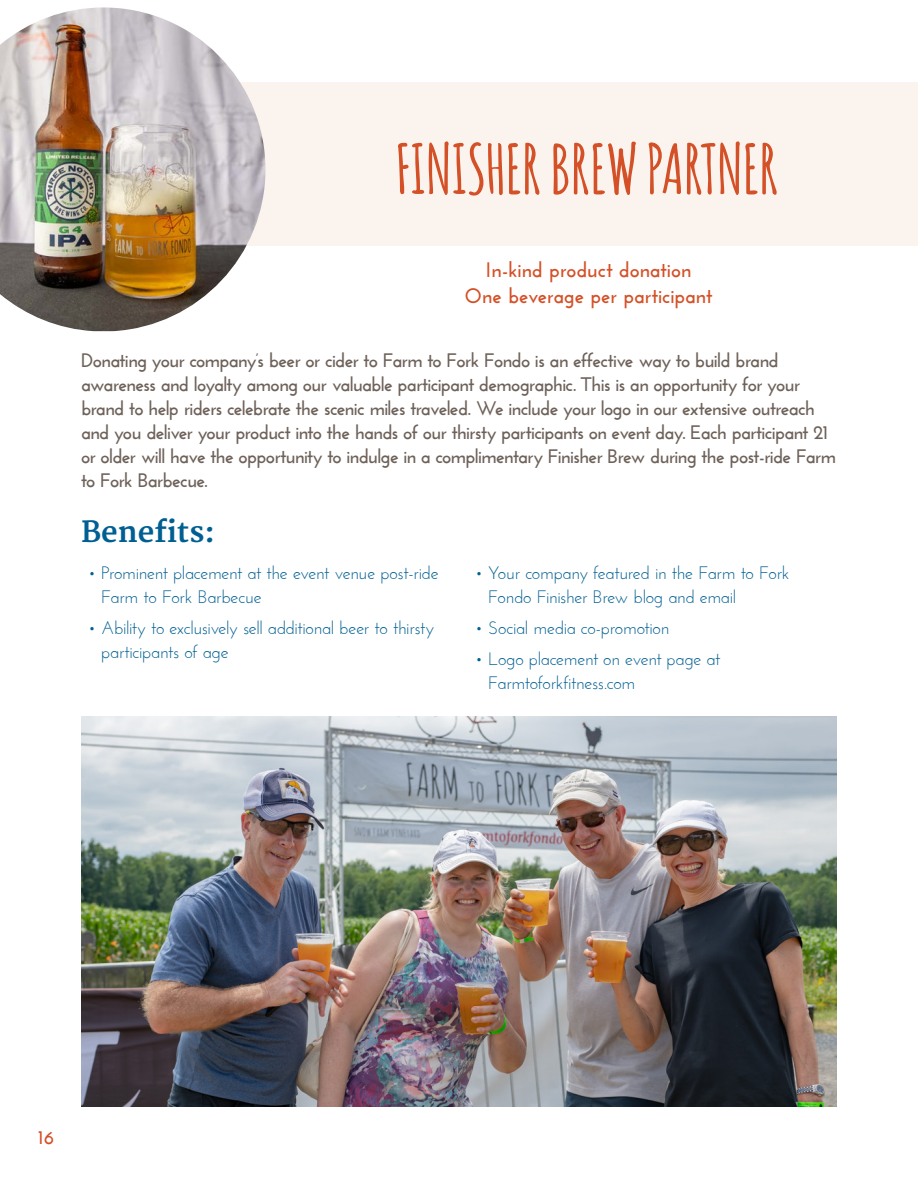
<style>
.page{position:relative;width:918px;height:1188px;background:#fff}
.page>*{position:absolute;margin:0;border:0;box-sizing:border-box;transform-origin:0 0}
.t1{font:700 67.5px "Amatic";letter-spacing:.02em;color:#d45027}
.t2{font:700 28.5px "Merriweather";color:#005f92}
.t3{font:700 21px "Josefin Sans";letter-spacing:-.01em;color:#d45027}
.t4{font:700 19.5px/24px "Josefin Sans";letter-spacing:-.04em;color:#6d6159}
.t5{font:700 19.5px "Josefin Sans";color:#d45027}
.t6{font:18px/24px "Josefin Sans";letter-spacing:-.03em;color:#005f92}
</style>
<div class="page">
<div style="left:196px;top:82px;width:722px;height:163px;background:#fbf4ee"></div>
<img style="left:0;top:7px;width:265px;height:324px">
<img style="left:81px;top:716px;width:755px;height:391px">
<p class="t1" style="left:397px;top:121px;width:383px">FINISHER BREW PARTNER</p>
<p class="t3" style="left:486px;top:257px;width:207px">In-kind product donation</p>
<p class="t3" style="left:464px;top:283px;width:249px">One beverage per participant</p>
<p class="t4" style="left:81px;top:348px;width:757px">Donating your company’s beer or cider to Farm to Fork Fondo is an effective way to build brand awareness and loyalty among our valuable participant demographic. This is an opportunity for your brand to help riders celebrate the scenic miles traveled. We include your logo in our extensive outreach and you deliver your product into the hands of our thirsty participants on event day. Each participant 21 or older will have the opportunity to indulge in a complimentary Finisher Brew during the post-ride Farm to Fork Barbecue.</p>
<p class="t2" style="left:81px;top:515px;width:135px">Benefits:</p>
<p class="t6" style="left:101px;top:561px;width:339px;text-indent:-14px">• Prominent placement at the event venue post-ride<br>Farm to Fork Barbecue</p>
<p class="t6" style="left:101px;top:615px;width:335px;text-indent:-14px">• Ability to exclusively sell additional beer to thirsty participants of age</p>
<p class="t6" style="left:488px;top:561px;width:303px;text-indent:-14px">• Your company featured in the Farm to Fork<br>Fondo Finisher Brew blog and email</p>
<p class="t6" style="left:475px;top:615px;width:196px">• Social media co-promotion</p>
<p class="t6" style="left:488px;top:646px;width:234px;text-indent:-14px">• Logo placement on event page at<br>Farmtoforkfitness.com</p>
<p class="t5" style="left:38px;top:1126px;width:17px">16</p>
</div>
